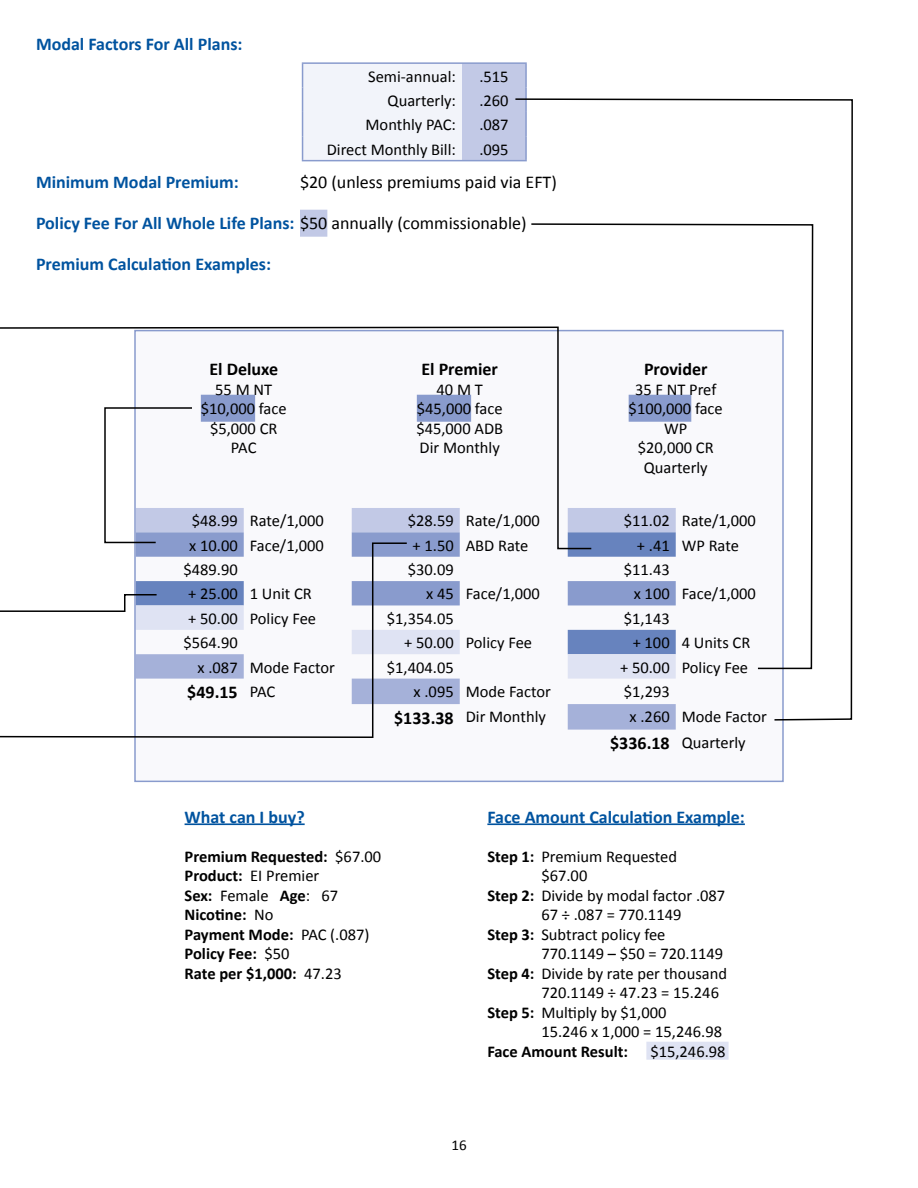
<style>
.page{position:relative;width:918px;height:1188px;background:#fff}
.page>*{position:absolute;margin:0;border:0;box-sizing:border-box;transform-origin:0 0}
.t1{font:700 18px "Calibri";color:#00539f}
.t2{font:700 18px "Calibri";color:#000}
.t3{font:18px "Calibri";color:#000}
.t4{font:16.5px/19.5px "Calibri";color:#000;text-align:center}
.t5{font:700 16.5px/19.5px "Calibri";color:#000}
.t6{font:15px "Calibri";color:#000}
.s1{font-weight:400;color:#000}
.s2{font-weight:400;font-size:16.5px}
.s3{font-weight:700;font-size:18px}
.s4{font-weight:400}
.s5{font-weight:700}
</style>
<div class="page">
<div style="left:300px;top:210px;width:27px;height:27px;background:#c2c9e6"></div>
<div style="left:135px;top:331px;width:648px;height:450px;background:#f9f9fc"></div>
<hr style="left:462px;top:62px;width:65px;height:2px;background:#899bcd">
<hr style="left:525px;top:64px;width:2px;height:24px;background:#899bcd">
<hr style="left:525px;top:88px;width:2px;height:24px;background:#899bcd">
<hr style="left:302px;top:62px;width:160px;height:2px;background:#899bcd">
<svg style="left:302px;top:64px;width:224px;height:97px"></svg>
<hr style="left:302px;top:160px;width:160px;height:1px;background:#899bcd">
<svg style="left:0;top:730px;width:374px;height:9px"></svg>
<svg style="left:0;top:326px;width:514px;height:80px"></svg>
<svg style="left:0;top:406px;width:676px;height:324px"></svg>
<svg style="left:514px;top:98px;width:339px;height:623px"></svg>
<hr style="left:185px;top:823px;width:120px;height:2px;background:#00539f">
<hr style="left:487px;top:823px;width:258px;height:2px;background:#00539f">
<div style="left:646px;top:1042px;width:83px;height:18px;background:#dfe3f3"></div>
<p class="t1" style="left:36px;top:32px;width:208px">Modal Factors For All Plans:</p>
<p class="t4" style="left:368px;top:66px;width:89px">Semi-annual:</p>
<p class="t4" style="left:479px;top:66px;width:31px">.515</p>
<p class="t4" style="left:388px;top:91px;width:70px">Quarterly:</p>
<p class="t4" style="left:479px;top:91px;width:31px">.260</p>
<p class="t4" style="left:366px;top:115px;width:92px">Monthly PAC:</p>
<p class="t4" style="left:479px;top:115px;width:31px">.087</p>
<p class="t4" style="left:327px;top:139px;width:131px">Direct Monthly Bill:</p>
<p class="t4" style="left:479px;top:139px;width:31px">.095</p>
<p class="t1" style="left:36px;top:171px;width:204px">Minimum Modal Premium:</p>
<p class="t3" style="left:300px;top:171px;width:258px">$20 (unless premiums paid via EFT)</p>
<p class="t1" style="left:36px;top:212px;width:492px">Policy Fee For All Whole Life Plans: <span class="s1">$50 annually (commissionable)</span></p>
<p class="t1" style="left:36px;top:253px;width:236px">Premium Calculation Examples:</p>
<p class="t2" style="left:209px;top:358px;width:70px">El Deluxe</p>
<p class="t4" style="left:201px;top:380px;width:87px">55 M NT $10,000 face $5,000 CR<br>PAC</p>
<p class="t2" style="left:421px;top:358px;width:78px">El Premier</p>
<p class="t4" style="left:416px;top:380px;width:88px">40MT $45,000 face $45,000 ADB<br>Dir Monthly</p>
<p class="t2" style="left:644px;top:358px;width:65px">Provider</p>
<p class="t4" style="left:629px;top:380px;width:96px">35 F NT Pref $100,000 face<br>WP<br>$20,000 CR<br>Quarterly</p>
<p class="t4" style="left:192px;top:511px;width:134px">$48.99 Rate/1,000</p>
<p class="t4" style="left:408px;top:511px;width:134px">$28.59 Rate/1,000</p>
<p class="t4" style="left:624px;top:511px;width:134px">$11.02 Rate/1,000</p>
<p class="t4" style="left:189px;top:536px;width:136px">x 10.00 Face/1,000</p>
<p class="t4" style="left:413px;top:536px;width:117px">+ 1.50 ABD Rate</p>
<p class="t4" style="left:637px;top:536px;width:104px">+ .41 WP Rate</p>
<p class="t4" style="left:183px;top:560px;width:56px">$489.90</p>
<p class="t4" style="left:408px;top:560px;width:47px">$30.09</p>
<p class="t4" style="left:624px;top:560px;width:47px">$11.43</p>
<p class="t4" style="left:188px;top:584px;width:125px">+ 25.00 1 Unit CR</p>
<p class="t4" style="left:426px;top:584px;width:115px">x 45 Face/1,000</p>
<p class="t4" style="left:634px;top:584px;width:124px">x 100 Face/1,000</p>
<p class="t4" style="left:188px;top:609px;width:129px">+ 50.00 Policy Fee</p>
<p class="t4" style="left:387px;top:609px;width:68px">$1,354.05</p>
<p class="t4" style="left:624px;top:609px;width:47px">$1,143</p>
<p class="t4" style="left:183px;top:633px;width:56px">$564.90</p>
<p class="t4" style="left:404px;top:633px;width:129px">+ 50.00 Policy Fee</p>
<p class="t4" style="left:633px;top:633px;width:119px">+ 100 4 Units CR</p>
<p class="t4" style="left:198px;top:657px;width:139px">x .087 Mode Factor</p>
<p class="t4" style="left:387px;top:657px;width:68px">$1,404.05</p>
<p class="t4" style="left:620px;top:657px;width:129px">+ 50.00 Policy Fee</p>
<p class="t2" style="left:187px;top:681px;width:89px">$49.15 <span class="s2">PAC</span></p>
<p class="t4" style="left:414px;top:682px;width:139px">x .095 Mode Factor</p>
<p class="t4" style="left:624px;top:682px;width:47px">$1,293</p>
<p class="t4" style="left:394px;top:707px;width:153px"><span class="s3">$133.38</span> Dir Monthly</p>
<p class="t4" style="left:610px;top:704px;width:158px;line-height:25.5px;text-align:left;text-indent:19px">x .260 Mode Factor <span class="s3">$336.18</span> Quarterly</p>
<p class="t1" style="left:185px;top:805px;width:122px">What can I buy?</p>
<p class="t5" style="left:185px;top:846px;width:198px">Premium Requested: <span class="s4">$67.00<br></span>Product: <span class="s4">EI Premier<br></span>Sex: <span class="s4">Female</span> Age<span class="s4">: 67<br></span>Nicotine: <span class="s4">No<br></span>Payment Mode: <span class="s4">PAC (.087)<br></span>Policy Fee: <span class="s4">$50<br></span>Rate per $1,000: <span class="s4">47.23</span></p>
<p class="t1" style="left:487px;top:805px;width:259px">Face Amount Calculation Example:</p>
<p class="t4" style="left:487px;top:847px;width:191px"><span class="s5">Step 1:</span> Premium Requested</p>
<p class="t4" style="left:541px;top:866px;width:47px">$67.00</p>
<p class="t4" style="left:487px;top:886px;width:239px"><span class="s5">Step 2:</span> Divide by modal factor .087</p>
<p class="t4" style="left:541px;top:905px;width:142px">67 ÷ .087 = 770.1149</p>
<p class="t4" style="left:487px;top:925px;width:180px"><span class="s5">Step 3:</span> Subtract policy fee</p>
<p class="t4" style="left:541px;top:944px;width:183px">770.1149 – $50 = 720.1149</p>
<p class="t4" style="left:487px;top:964px;width:241px"><span class="s5">Step 4:</span> Divide by rate per thousand</p>
<p class="t4" style="left:541px;top:983px;width:179px">720.1149 ÷ 47.23 = 15.246</p>
<p class="t4" style="left:487px;top:1003px;width:181px"><span class="s5">Step 5:</span> Multiply by $1,000</p>
<p class="t4" style="left:541px;top:1022px;width:182px">15.246 x 1,000 = 15,246.98</p>
<p class="t5" style="left:487px;top:1041px;width:142px">Face Amount Result:</p>
<p class="t4" style="left:650px;top:1042px;width:77px">$15,246.98</p>
<p class="t6" style="left:451px;top:1136px;width:17px">16</p>
</div>
